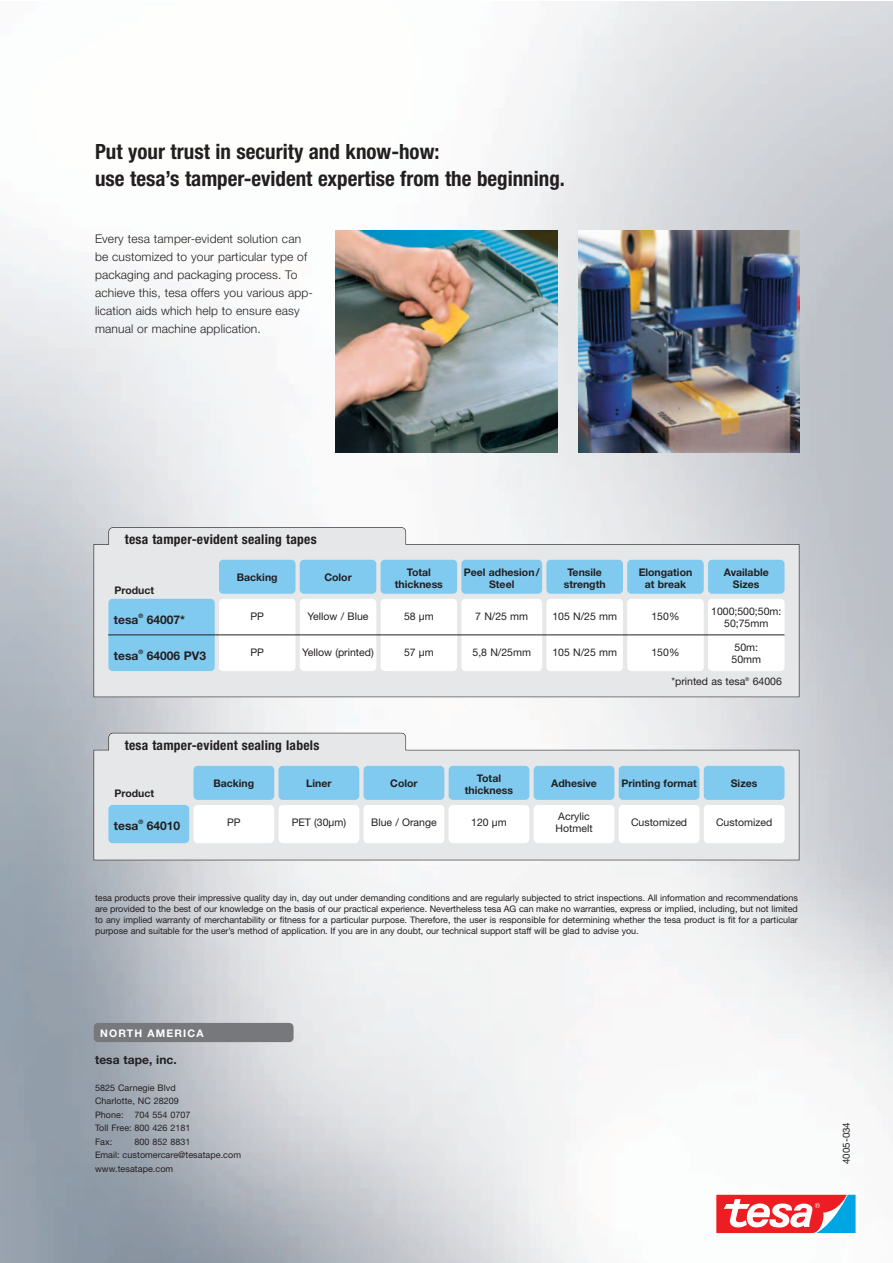
<style>
.page{position:relative;width:893px;height:1263px;background:#fff}
.page>*{position:absolute;margin:0;border:0;box-sizing:border-box;transform-origin:0 0}
.t1{font:700 condensed 21px/27px "Helvetica Neue";color:#231f20}
.t2{font:700 condensed 13.5px "Helvetica Neue";letter-spacing:.02em;color:#231f20}
.t3{font:300 12px/18px "Helvetica Neue";letter-spacing:.01em;color:#231f20}
.t4{font:700 12px "Helvetica Neue";color:#231f20}
.t5{font:10.5px/12px "Helvetica Neue";color:#231f20}
.t6{font:700 10.5px/12px "Helvetica Neue";color:#231f20;text-align:center}
.t7{font:700 10.5px "Helvetica Neue";letter-spacing:.11em;color:#fff}
.t8{font:9.75px "Helvetica Neue";color:#231f20}
.t9{font:9px/13.5px "Helvetica Neue";letter-spacing:.005em;color:#231f20}
.t10{font:700 6px "Helvetica Neue";color:#231f20}
</style>
<div class="page">
<img style="left:0;top:1px;width:893px;height:1262px">
<svg style="left:94px;top:733px;width:705px;height:127px;background:#e4e5e7"></svg>
<svg style="left:94px;top:527px;width:705px;height:170px;background:#e2e4e6"></svg>
<svg style="left:713px;top:1192px;width:145px;height:42px"></svg>
<svg style="left:716px;top:1195px;width:140px;height:38px"></svg>
<img style="left:336px;top:231px;width:221px;height:221px">
<img style="left:578px;top:231px;width:221px;height:221px">
<div style="left:219px;top:599px;width:77px;height:72px;background:#fff;border-radius:4px"></div>
<div style="left:108px;top:599px;width:107px;height:72px;background:#80caf0;border-radius:4px"></div>
<div style="left:219px;top:560px;width:77px;height:34px;background:#80caf0;border-radius:4px"></div>
<div style="left:300px;top:599px;width:76px;height:72px;background:#fff;border-radius:4px"></div>
<div style="left:300px;top:560px;width:76px;height:34px;background:#80caf0;border-radius:4px"></div>
<div style="left:381px;top:599px;width:76px;height:72px;background:#fff;border-radius:4px"></div>
<div style="left:381px;top:560px;width:76px;height:34px;background:#80caf0;border-radius:4px"></div>
<div style="left:461px;top:599px;width:81px;height:72px;background:#fff;border-radius:4px"></div>
<div style="left:461px;top:560px;width:81px;height:34px;background:#80caf0;border-radius:4px"></div>
<div style="left:546px;top:599px;width:77px;height:72px;background:#fff;border-radius:4px"></div>
<div style="left:546px;top:560px;width:77px;height:34px;background:#80caf0;border-radius:4px"></div>
<div style="left:627px;top:599px;width:77px;height:72px;background:#fff;border-radius:4px"></div>
<div style="left:627px;top:560px;width:77px;height:34px;background:#80caf0;border-radius:4px"></div>
<div style="left:708px;top:599px;width:76px;height:72px;background:#fff;border-radius:4px"></div>
<div style="left:708px;top:560px;width:76px;height:34px;background:#80caf0;border-radius:4px"></div>
<hr style="left:108px;top:635px;width:676px;height:1px;background:#231f20">
<div style="left:193px;top:805px;width:81px;height:38px;background:#fff;border-radius:4px"></div>
<div style="left:108px;top:805px;width:81px;height:38px;background:#80caf0;border-radius:4px"></div>
<div style="left:193px;top:766px;width:81px;height:34px;background:#80caf0;border-radius:4px"></div>
<div style="left:279px;top:805px;width:80px;height:38px;background:#fff;border-radius:4px"></div>
<div style="left:279px;top:766px;width:80px;height:34px;background:#80caf0;border-radius:4px"></div>
<div style="left:364px;top:805px;width:80px;height:38px;background:#fff;border-radius:4px"></div>
<div style="left:364px;top:766px;width:80px;height:34px;background:#80caf0;border-radius:4px"></div>
<div style="left:449px;top:805px;width:80px;height:38px;background:#fff;border-radius:4px"></div>
<div style="left:449px;top:766px;width:80px;height:34px;background:#80caf0;border-radius:4px"></div>
<div style="left:534px;top:805px;width:80px;height:38px;background:#fff;border-radius:4px"></div>
<div style="left:534px;top:766px;width:80px;height:34px;background:#80caf0;border-radius:4px"></div>
<div style="left:619px;top:805px;width:80px;height:38px;background:#fff;border-radius:4px"></div>
<div style="left:619px;top:766px;width:80px;height:34px;background:#80caf0;border-radius:4px"></div>
<div style="left:704px;top:805px;width:80px;height:38px;background:#fff;border-radius:4px"></div>
<div style="left:704px;top:766px;width:80px;height:34px;background:#80caf0;border-radius:4px"></div>
<div style="left:94px;top:1023px;width:200px;height:19px;background:#76787b;border-radius:4px"></div>
<h1 class="t1" style="left:95px;top:140px;width:471px">Put your trust in security and know-how:<br>use tesa’s tamper-evident expertise from the beginning.</h1>
<h3 class="t3" style="left:95px;top:231px;width:219px">Every tesa tamper-evident solution can be customized to your particular type of packaging and packaging process. To achieve this, tesa offers you various app&shy;lication aids which help to ensure easy manual or machine application.</h3>
<h2 class="t2" style="left:125px;top:535px;width:193px">tesa tamper-evident sealing tapes</h2>
<p class="t6" style="left:115px;top:585px;width:41px">Product</p>
<p class="t6" style="left:237px;top:572px;width:42px">Backing</p>
<p class="t6" style="left:324px;top:572px;width:29px">Color</p>
<p class="t6" style="left:395px;top:567px;width:50px">Total thickness</p>
<p class="t6" style="left:464px;top:567px;width:77px">Peel adhesion/<br>Steel</p>
<p class="t6" style="left:564px;top:567px;width:43px">Tensile strength</p>
<p class="t6" style="left:639px;top:567px;width:55px">Elongation at break</p>
<p class="t6" style="left:724px;top:567px;width:47px">Available<br>Sizes</p>
<h3 class="t4" style="left:114px;top:615px;width:26px">tesa</h3>
<p class="t10" style="left:138px;top:614px;width:6px">®</p>
<h3 class="t4" style="left:147px;top:615px;width:40px">64007*</h3>
<h3 class="t4" style="left:114px;top:651px;width:26px">tesa</h3>
<p class="t10" style="left:138px;top:650px;width:6px">®</p>
<h3 class="t4" style="left:147px;top:651px;width:61px">64006 PV3</h3>
<p class="t5" style="left:250px;top:612px;width:15px">PP</p>
<p class="t5" style="left:250px;top:648px;width:15px">PP</p>
<p class="t5" style="left:308px;top:612px;width:62px">Yellow / Blue</p>
<p class="t5" style="left:302px;top:648px;width:73px">Yellow (printed)</p>
<p class="t5" style="left:404px;top:612px;width:31px">58 µm</p>
<p class="t5" style="left:404px;top:648px;width:31px">57 µm</p>
<p class="t5" style="left:475px;top:612px;width:54px">7 N/25 mm</p>
<p class="t5" style="left:473px;top:648px;width:60px">5,8 N/25mm</p>
<p class="t5" style="left:552px;top:612px;width:66px">105 N/25 mm</p>
<p class="t5" style="left:552px;top:648px;width:66px">105 N/25 mm</p>
<p class="t5" style="left:651px;top:612px;width:30px">150%</p>
<p class="t5" style="left:651px;top:648px;width:30px">150%</p>
<p class="t5" style="left:711px;top:607px;width:72px;text-align:center">1000;500;50m:<br>50;75mm</p>
<p class="t5" style="left:731px;top:643px;width:31px">50m:<br>50mm</p>
<p class="t5" style="left:671px;top:676px;width:112px">*printed as tesa<sup>®</sup> 64006</p>
<h2 class="t2" style="left:125px;top:740px;width:196px">tesa tamper-evident sealing labels</h2>
<p class="t6" style="left:115px;top:788px;width:41px">Product</p>
<p class="t6" style="left:213px;top:778px;width:42px">Backing</p>
<p class="t6" style="left:306px;top:778px;width:27px">Liner</p>
<p class="t6" style="left:390px;top:778px;width:29px">Color</p>
<p class="t6" style="left:465px;top:773px;width:50px">Total thickness</p>
<p class="t6" style="left:551px;top:778px;width:47px">Adhesive</p>
<p class="t6" style="left:621px;top:778px;width:77px">Printing format</p>
<p class="t6" style="left:731px;top:778px;width:28px">Sizes</p>
<h3 class="t4" style="left:114px;top:821px;width:26px">tesa</h3>
<p class="t10" style="left:138px;top:820px;width:6px">®</p>
<h3 class="t4" style="left:147px;top:821px;width:35px">64010</h3>
<p class="t5" style="left:227px;top:818px;width:15px">PP</p>
<p class="t5" style="left:292px;top:818px;width:56px">PET (30µm)</p>
<p class="t5" style="left:371px;top:818px;width:67px">Blue / Orange</p>
<p class="t5" style="left:471px;top:818px;width:37px">120 µm</p>
<p class="t5" style="left:555px;top:811px;width:39px">Acrylic<br>Hotmelt</p>
<p class="t5" style="left:631px;top:817px;width:58px">Customized</p>
<p class="t5" style="left:716px;top:817px;width:58px">Customized</p>
<p class="t9" style="left:95px;top:893px;width:704px;line-height:11.2px;text-align:justify">tesa products prove their impressive quality day in, day out under demanding conditions and are regularly subjected to strict inspections. All information and recommendations are provided to the best of our knowledge on the basis of our practical experience. Nevertheless tesa AG can make no warranties, express or implied, including, but not limited to any implied warranty of merchantability or fitness for a particular purpose. Therefore, the user is responsible for determining whether the tesa product is fit for a particular purpose and suitable for the user’s method of application. If you are in any doubt, our technical support staff will be glad to advise you.</p>
<p class="t7" style="left:100px;top:1029px;width:105px">NORTH AMERICA</p>
<h3 class="t4" style="left:95px;top:1055px;width:83px">tesa tape, inc.</h3>
<p class="t9" style="left:95px;top:1082px;width:97px">5825 Carnegie Blvd<br>Charlotte, NC 28209<br>Phone: 704 554 0707<br>Toll Free: 800 426 2181<br>Fax:</p>
<p class="t9" style="left:95px;top:1136px;width:148px;text-indent:39px">800 852 8831<br>Email: customercare@tesatape.com www.tesatape.com</p>
<p class="t8" style="left:843px;top:1164px;width:43px;rotate:-90deg">4005-034</p>
</div>
